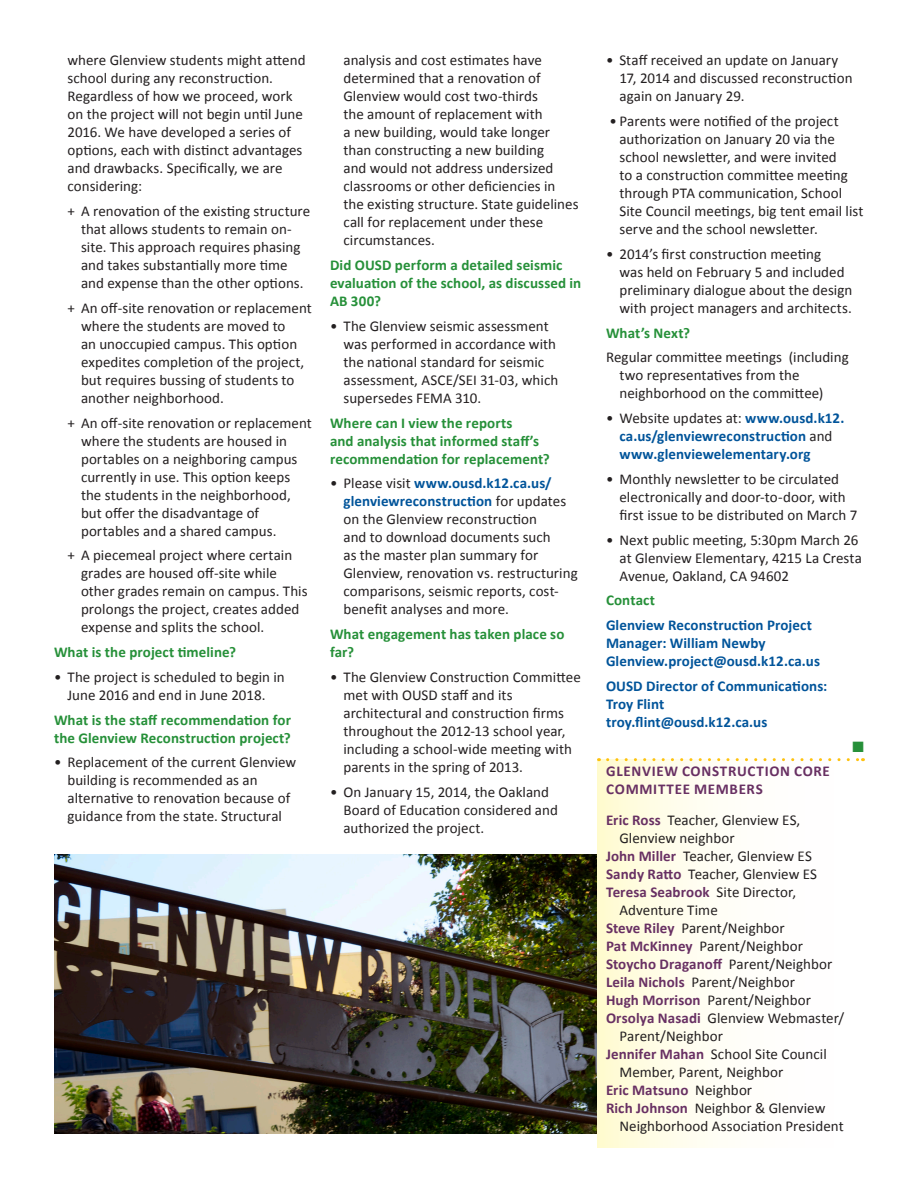
<style>
.page{position:relative;width:918px;height:1188px;background:#fff}
.page>*{position:absolute;margin:0;border:0;box-sizing:border-box;transform-origin:0 0}
.t1{font:15px/18px "Calibri";letter-spacing:.005em;color:#231f20}
.t2{font:700 15px/18px "Calibri";letter-spacing:.005em;color:#269039}
.t3{font:700 15px/18px "Calibri";letter-spacing:.005em;color:#01549a}
.t4{font:700 15px "Calibri";letter-spacing:.005em;color:#683063}
.t5{font:700 15px/18px "Calibri";letter-spacing:.045em;color:#683063}
.t6{font:15px "Zapf Dingbats ITC";color:#269039}
.s1{font-weight:700;color:#01549a}
.s2{font-weight:400;color:#231f20}
.s3{font-weight:700;color:#683063}
</style>
<div class="page">
<div style="left:597px;top:760px;width:321px;height:388px;background:linear-gradient(to right,#fffcde,#fff)"></div>
<img style="left:54px;top:854px;width:543px;height:280px">
<svg style="left:608px;top:758px;width:255px;height:3px"></svg>
<p class="t1" style="left:68px;top:51px;width:240px">where Glenview students might attend school during any reconstruction.<br>Regardless of how we proceed, work on the project will not begin until June 2016. We have developed a series of options, each with distinct advantages and drawbacks. Specifically, we are considering:</p>
<p class="t1" style="left:81px;top:201px;width:231px;text-indent:-14px">+ A renovation of the existing structure that allows students to remain on&shy;site. This approach requires phasing and takes substantially more time and expense than the other options.</p>
<p class="t1" style="left:81px;top:298px;width:233px;text-indent:-14px">+ An off-site renovation or replacement where the students are moved to<br>an unoccupied campus. This option expedites completion of the project, but requires bussing of students to another neighborhood.</p>
<p class="t1" style="left:81px;top:413px;width:233px;text-indent:-14px">+ An off-site renovation or replacement where the students are housed in portables on a neighboring campus currently in use. This option keeps the students in the neighborhood, but offer the disadvantage of portables and a shared campus.</p>
<p class="t1" style="left:81px;top:546px;width:228px;text-indent:-14px">+ A piecemeal project where certain grades are housed off-site while other grades remain on campus. This prolongs the project, creates added expense and splits the school.</p>
<p class="t2" style="left:54px;top:642px;width:184px">What is the project timeline?</p>
<p class="t1" style="left:54px;top:667px;width:232px;text-align:center">• The project is scheduled to begin in<br>June 2016 and end in June 2018.</p>
<p class="t2" style="left:54px;top:710px;width:238px">What is the staff recommendation for the Glenview Reconstruction project?</p>
<p class="t1" style="left:68px;top:753px;width:230px;text-indent:-14px">• Replacement of the current Glenview building is recommended as an alternative to renovation because of guidance from the state. Structural</p>
<p class="t1" style="left:344px;top:51px;width:237px">analysis and cost estimates have determined that a renovation of<br>Glenview would cost two-thirds<br>the amount of replacement with<br>a new building, would take longer than constructing a new building<br>and would not address undersized classrooms or other deficiencies in the existing structure. State guidelines call for replacement under these circumstances.</p>
<p class="t2" style="left:330px;top:255px;width:253px">Did OUSD perform a detailed seismic evaluation of the school, as discussed in<br>AB 300?</p>
<p class="t1" style="left:344px;top:316px;width:216px;text-indent:-14px">• The Glenview seismic assessment was performed in accordance with the national standard for seismic assessment, ASCE/SEI 31-03, which supersedes FEMA 310.</p>
<p class="t2" style="left:330px;top:413px;width:221px">Where can I view the reports<br>and analysis that informed staff’s recommendation for replacement?</p>
<p class="t1" style="left:344px;top:474px;width:236px;text-indent:-14px">• Please visit <span class="s1">www.ousd.k12.ca.us/ glenviewreconstruction</span> for updates on the Glenview reconstruction<br>and to download documents such<br>as the master plan summary for Glenview, renovation vs. restructuring comparisons, seismic reports, cost&shy;benefit analyses and more.</p>
<p class="t2" style="left:330px;top:624px;width:236px">What engagement has taken place so far?</p>
<p class="t1" style="left:344px;top:667px;width:239px;text-indent:-14px">• The Glenview Construction Committee met with OUSD staff and its architectural and construction firms throughout the 2012-13 school year, including a school-wide meeting with parents in the spring of 2013.</p>
<p class="t1" style="left:344px;top:782px;width:216px;text-indent:-14px">• On January 15, 2014, the Oakland<br>Board of Education considered and authorized the project.</p>
<p class="t1" style="left:620px;top:51px;width:235px;text-indent:-14px">• Staff received an update on January<br>17, 2014 and discussed reconstruction again on January 29.</p>
<p class="t1" style="left:620px;top:111px;width:246px;text-indent:-10px">• Parents were notified of the project authorization on January 20 via the school newsletter, and were invited<br>to a construction committee meeting through PTA communication, School Site Council meetings, big tent email list serve and the school newsletter.</p>
<p class="t1" style="left:620px;top:244px;width:234px;text-indent:-14px">• 2014’s first construction meeting<br>was held on February 5 and included preliminary dialogue about the design with project managers and architects.</p>
<p class="t2" style="left:606px;top:323px;width:86px">What’s Next?</p>
<p class="t1" style="left:620px;top:348px;width:231px;text-indent:-14px">Regular committee meetings (including two representatives from the neighborhood on the committee)</p>
<p class="t3" style="left:620px;top:408px;width:226px;text-indent:-14px"><span class="s2">• Website updates at:</span> www.ousd.k12. ca.us/glenviewreconstruction <span class="s2">and </span>www.glenviewelementary.org</p>
<p class="t1" style="left:620px;top:469px;width:239px;text-indent:-14px">• Monthly newsletter to be circulated electronically and door-to-door, with first issue to be distributed on March 7</p>
<p class="t1" style="left:620px;top:530px;width:244px;text-indent:-14px">• Next public meeting, 5:30pm March 26 at Glenview Elementary, 4215 La Cresta<br>Avenue, Oakland, CA 94602</p>
<p class="t2" style="left:606px;top:591px;width:51px">Contact</p>
<p class="t3" style="left:606px;top:615px;width:216px">Glenview Reconstruction Project<br>Manager: William Newby<br>Glenview.project@ousd.k12.ca.us</p>
<p class="t3" style="left:606px;top:676px;width:223px">OUSD Director of Communications:<br>Troy Flint troy.flint@ousd.k12.ca.us</p>
<p class="t6" style="left:853px;top:739px;width:13px">■</p>
<p class="t5" style="left:606px;top:761px;width:225px">GLENVIEW CONSTRUCTION CORE<br>COMMITTEE MEMBERS</p>
<p class="t1" style="left:620px;top:811px;width:182px;text-indent:-14px"><span class="s3">Eric Ross</span> Teacher, Glenview ES,<br>Glenview neighbor</p>
<p class="t1" style="left:606px;top:847px;width:207px"><span class="s3">John Miller</span> Teacher, Glenview ES</p>
<p class="t1" style="left:606px;top:865px;width:213px"><span class="s3">Sandy Ratto</span> Teacher, Glenview ES</p>
<p class="t1" style="left:620px;top:883px;width:178px;text-indent:-14px"><span class="s3">Teresa Seabrook</span> Site Director,<br>Adventure Time</p>
<p class="t1" style="left:606px;top:919px;width:180px"><span class="s3">Steve Riley</span> Parent/Neighbor</p>
<p class="t1" style="left:606px;top:937px;width:198px"><span class="s3">Pat McKinney</span> Parent/Neighbor</p>
<p class="t4" style="left:606px;top:955px;width:228px">Stoycho Draganoff <span class="s2">Parent/Neighbor</span></p>
<p class="t1" style="left:606px;top:973px;width:190px"><span class="s3">Leila Nichols</span> Parent/Neighbor</p>
<p class="t1" style="left:606px;top:991px;width:206px"><span class="s3">Hugh Morrison</span> Parent/Neighbor</p>
<p class="t1" style="left:620px;top:1009px;width:226px;text-indent:-14px"><span class="s3">Orsolya Nasadi</span> Glenview Webmaster/<br>Parent/Neighbor</p>
<p class="t1" style="left:620px;top:1045px;width:209px;text-indent:-14px"><span class="s3">Jennifer Mahan</span> School Site Council<br>Member, Parent, Neighbor</p>
<p class="t4" style="left:606px;top:1081px;width:148px">Eric Matsuno <span class="s2">Neighbor</span></p>
<p class="t1" style="left:620px;top:1099px;width:226px;text-indent:-14px"><span class="s3">Rich Johnson</span> Neighbor &amp; Glenview<br>Neighborhood Association President</p>
</div>
